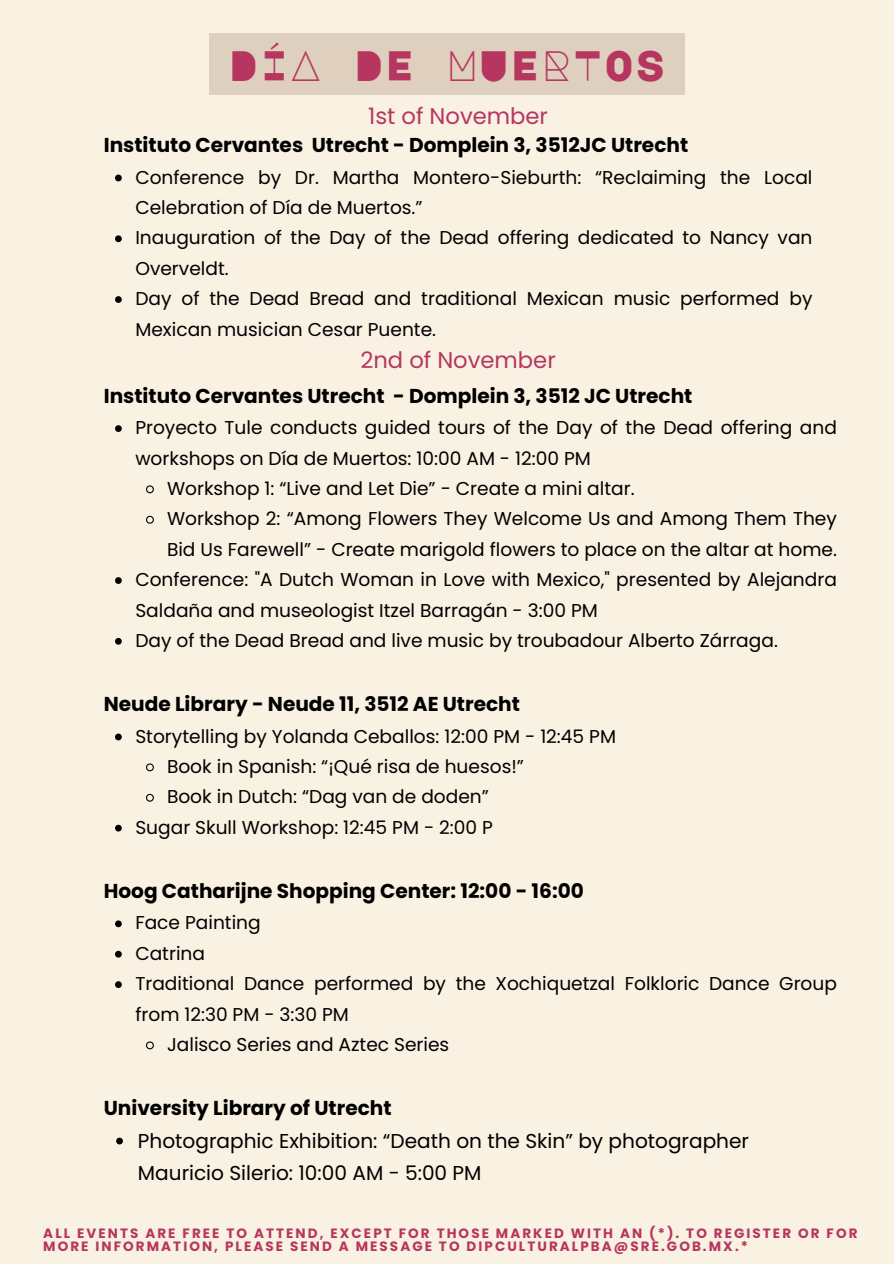
<style>
.page{position:relative;width:894px;height:1264px;background:#fff}
.page>*{position:absolute;margin:0;border:0;box-sizing:border-box;transform-origin:0 0}
.t1{font:42.3px "Major Mono Display";color:#b63660}
.t2{font:22.65px "Poppins";color:#b63660}
.t3{font:700 20.1px "Poppins";color:#000}
.t4{font:20.1px/32.7px "Poppins";color:#000}
.t5{font:18.6px/30.3px "Poppins";color:#000}
.t6{font:700 13.5px/13.5px "Poppins";letter-spacing:.15em;color:#b63660}
</style>
<div class="page">
<div style="left:0;top:0;width:893px;height:1263px;background:#f9f1e2"></div>
<svg style="left:115px;top:425px;width:7px;height:7px"></svg>
<svg style="left:146px;top:485px;width:8px;height:9px"></svg>
<svg style="left:146px;top:515px;width:8px;height:9px"></svg>
<svg style="left:115px;top:577px;width:7px;height:7px"></svg>
<svg style="left:115px;top:638px;width:7px;height:6px"></svg>
<svg style="left:115px;top:733px;width:7px;height:7px"></svg>
<svg style="left:146px;top:763px;width:8px;height:9px"></svg>
<svg style="left:146px;top:793px;width:8px;height:9px"></svg>
<svg style="left:115px;top:824px;width:7px;height:7px"></svg>
<svg style="left:115px;top:920px;width:7px;height:7px"></svg>
<svg style="left:115px;top:950px;width:7px;height:7px"></svg>
<svg style="left:115px;top:981px;width:7px;height:7px"></svg>
<svg style="left:146px;top:1041px;width:8px;height:9px"></svg>
<svg style="left:116px;top:1137px;width:7px;height:7px"></svg>
<div style="left:209px;top:34px;width:475px;height:61px;background:#dfcfbe"></div>
<svg style="left:115px;top:175px;width:7px;height:6px"></svg>
<svg style="left:115px;top:235px;width:7px;height:7px"></svg>
<svg style="left:115px;top:296px;width:7px;height:7px"></svg>
<h3 class="t1" style="left:227px;top:43px;width:439px">DÍA DE MUERTOS</h3>
<p class="t2" style="left:368px;top:100px;width:181px">1st of November</p>
<p class="t3" style="left:104px;top:131px;width:585px">Instituto Cervantes Utrecht - Domplein 3, 3512JC Utrecht</p>
<p class="t5" style="left:135px;top:162px;width:678px">Conference by Dr. Martha Montero-Sieburth: “Reclaiming the Local<br>Celebration of Día de Muertos.”</p>
<h3 class="t5" style="left:135px;top:223px;width:678px">Inauguration of the Day of the Dead offering dedicated to Nancy van<br>Overveldt.</h3>
<p class="t5" style="left:135px;top:283px;width:678px">Day of the Dead Bread and traditional Mexican music performed by<br>Mexican musician Cesar Puente.</p>
<p class="t2" style="left:360px;top:344px;width:197px">2nd of November</p>
<h1 class="t3" style="left:104px;top:381px;width:590px">Instituto Cervantes Utrecht - Domplein 3, 3512 JC Utrecht</h1>
<h3 class="t5" style="left:135px;top:412px;width:703px">Proyecto Tule conducts guided tours of the Day of the Dead offering and workshops on Día de Muertos: 10:00 AM - 12:00 PM</h3>
<p class="t5" style="left:167px;top:473px;width:469px">Workshop 1: “Live and Let Die” - Create a mini altar.</p>
<p class="t5" style="left:167px;top:503px;width:671px">Workshop 2: “Among Flowers They Welcome Us and Among Them They<br>Bid Us Farewell” - Create marigold flowers to place on the altar at home.</p>
<p class="t5" style="left:135px;top:564px;width:703px">Conference: "A Dutch Woman in Love with Mexico," presented by Alejandra<br>Saldaña and museologist Itzel Barragán - 3:00 PM</p>
<p class="t5" style="left:135px;top:625px;width:644px">Day of the Dead Bread and live music by troubadour Alberto Zárraga.</p>
<p class="t3" style="left:104px;top:690px;width:417px">Neude Library - Neude 11, 3512 AE Utrecht</p>
<h3 class="t5" style="left:135px;top:721px;width:482px">Storytelling by Yolanda Ceballos: 12:00 PM - 12:45 PM</h3>
<p class="t5" style="left:167px;top:751px;width:358px">Book in Spanish: “¡Qué risa de huesos!”</p>
<p class="t5" style="left:167px;top:781px;width:323px">Book in Dutch: “Dag van de doden”</p>
<p class="t5" style="left:135px;top:812px;width:359px">Sugar Skull Workshop: 12:45 PM - 2:00 P</p>
<p class="t3" style="left:104px;top:876px;width:481px">Hoog Catharijne Shopping Center: 12:00 - 16:00</p>
<h3 class="t5" style="left:135px;top:907px;width:127px">Face Painting</h3>
<p class="t5" style="left:135px;top:938px;width:71px">Catrina</p>
<p class="t5" style="left:135px;top:968px;width:703px">Traditional Dance performed by the Xochiquetzal Folkloric Dance Group from 12:30 PM - 3:30 PM</p>
<p class="t5" style="left:167px;top:1029px;width:284px">Jalisco Series and Aztec Series</p>
<p class="t3" style="left:104px;top:1094px;width:289px">University Library of Utrecht</p>
<h4 class="t4" style="left:138px;top:1124px;width:612px">Photographic Exhibition: “Death on the Skin” by photographer<br>Mauricio Silerio: 10:00 AM - 5:00 PM</h4>
<p class="t6" style="left:43px;top:1226px;width:815px">ALL EVENTS ARE FREE TO ATTEND, EXCEPT FOR THOSE MARKED WITH AN (*). TO REGISTER OR FOR<br>MORE INFORMATION, PLEASE SEND A MESSAGE TO DIPCULTURALPBA@SRE.GOB.MX.*</p>
</div>
